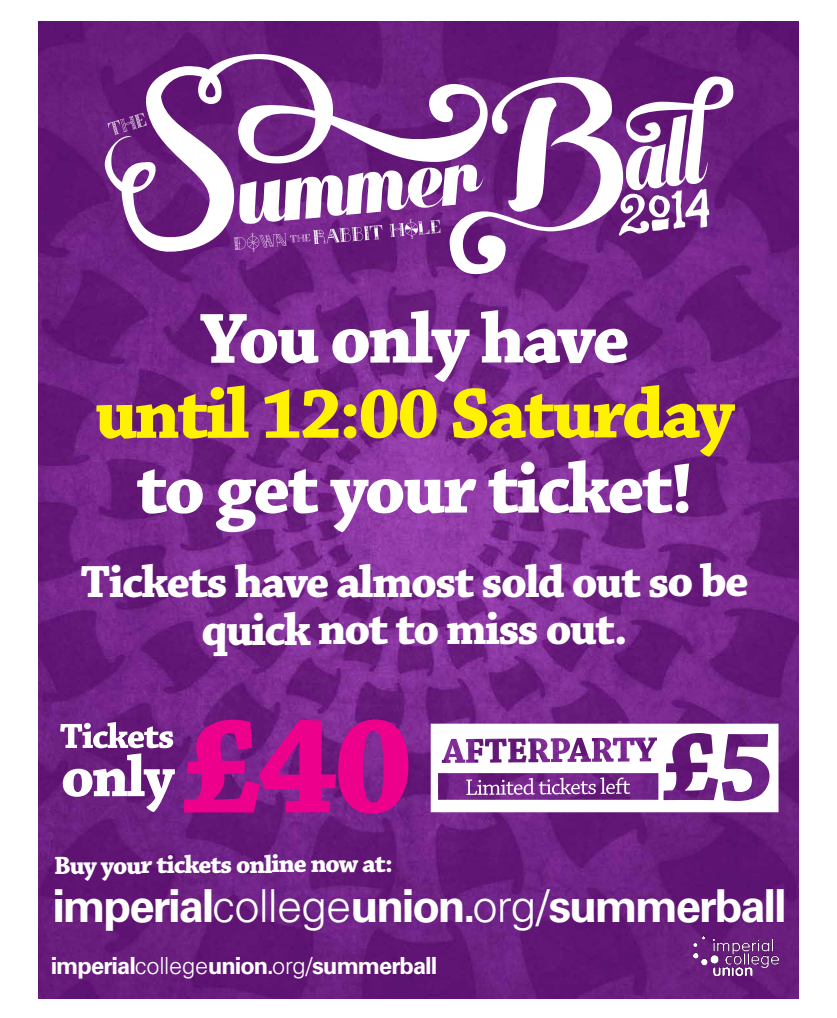
<style>
.page{position:relative;width:837px;height:1018px;background:#fff}
.page>*{position:absolute;margin:0;border:0;box-sizing:border-box;transform-origin:0 0}
.t1{font:700 143.9px "Chaparral Pro";color:#ec008c}
.t2{font:700 74.7px "Chaparral Pro";letter-spacing:-.04em;color:#fff}
.t3{font:700 74.7px "Chaparral Pro";letter-spacing:-.04em;color:#fff200}
.t4{font:700 47.4px/47.6px "Chaparral Pro";letter-spacing:-.04em;color:#fff;text-align:center}
.t5{font:700 45.4px "Univers LT";letter-spacing:-.05em;color:#fff}
.t6{font:700 26.3px "Chaparral Pro";letter-spacing:-.05em;color:#fff}
.t7{font:700 23.6px "Univers LT";letter-spacing:-.04em;color:#fff}
.s1{font-weight:300}
</style>
<div class="page">
<img style="left:38px;top:22px;width:760px;height:976px">
<img style="left:693px;top:936px;width:85px;height:39px">
<svg style="left:105px;top:51px;width:382px;height:203px"></svg>
<svg style="left:449px;top:76px;width:174px;height:198px"></svg>
<svg style="left:233px;top:164px;width:250px;height:87px"></svg>
<svg style="left:618px;top:76px;width:115px;height:160px"></svg>
<svg style="left:107px;top:113px;width:40px;height:22px"></svg>
<svg style="left:430px;top:723px;width:348px;height:89px"></svg>
<svg style="left:60px;top:722px;width:115px;height:90px"></svg>
<h2 class="t2" style="left:200px;top:295px;width:431px">You only have</h2>
<h2 class="t3" style="left:95px;top:370px;width:641px">until 12:00 Saturday</h2>
<h2 class="t2" style="left:136px;top:445px;width:559px">to get your ticket!</h2>
<p class="t4" style="left:81px;top:559px;width:669px">Tickets have almost sold out so be quick not to miss out.</p>
<h1 class="t1" style="left:182px;top:682px;width:233px">£40</h1>
<p class="t6" style="left:54px;top:849px;width:340px">Buy your tickets online now at:</p>
<p class="t5" style="left:52px;top:879px;width:735px">imperial<span class="s1">college</span>union.<span class="s1">org/</span>summerball</p>
<p class="t7" style="left:51px;top:951px;width:388px">imperial<span class="s1">college</span>union.<span class="s1">org/</span>summerball</p>
</div>
